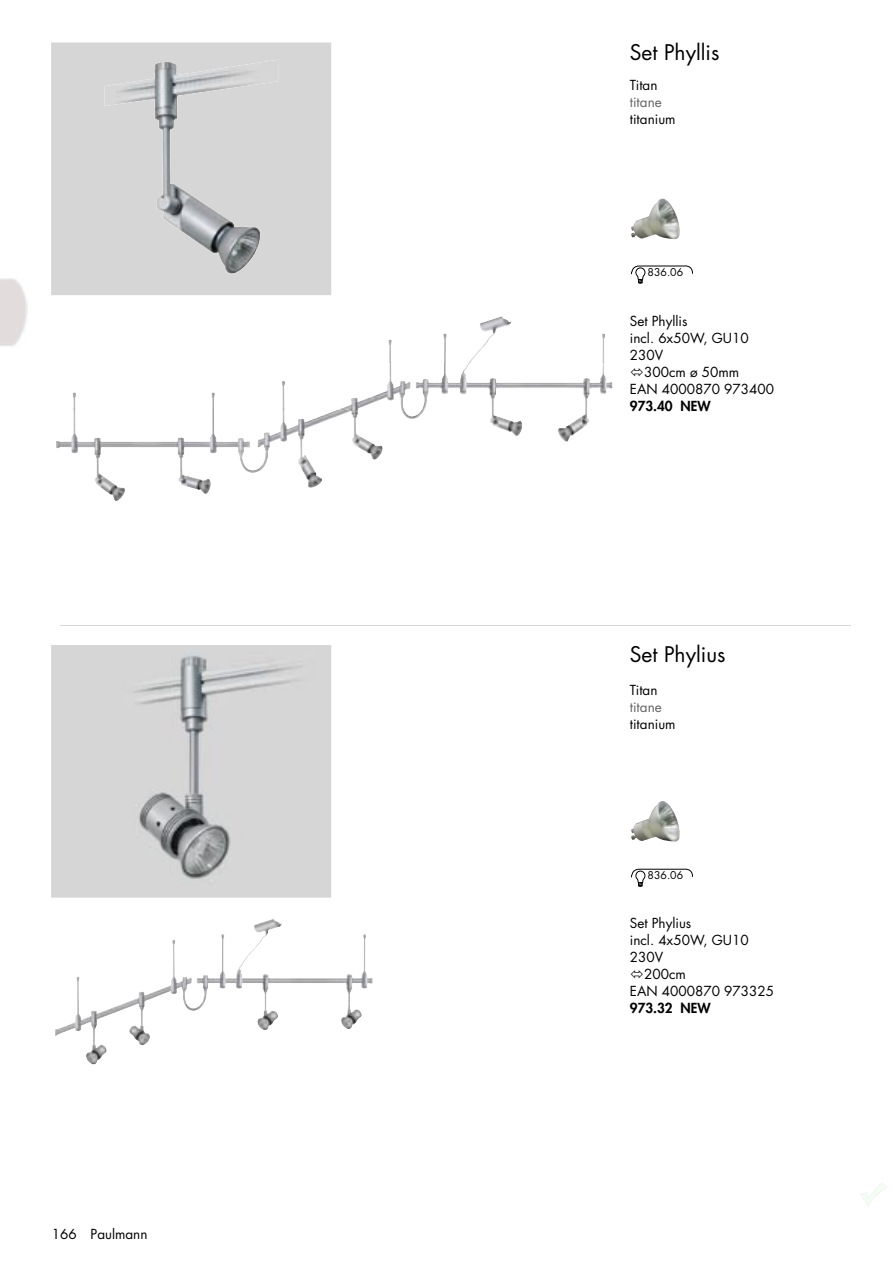
<style>
.page{position:relative;width:893px;height:1263px;background:#fff}
.page>*{position:absolute;margin:0;border:0;box-sizing:border-box;transform-origin:0 0}
.t1{font:21px "Futura Std";color:#000}
.t2{font:13.5px/17px "Futura Std";color:#000}
.t3{font:800 13.5px "Futura Std";color:#000}
.t4{font:13.5px "Futura Std";color:#636363}
.t5{font:10.5px "Futura Std";color:#000}
</style>
<div class="page">
<svg style="left:860px;top:1183px;width:27px;height:24px"></svg>
<img style="left:0;top:278px;width:28px;height:68px">
<svg style="left:0;top:280px;width:25px;height:64px;background:#e4dfdf"></svg>
<div style="left:51px;top:43px;width:280px;height:252px;background:#d6d6d6"></div>
<img style="left:357px;top:388px;width:140px;height:28px">
<img style="left:105px;top:60px;width:173px;height:214px">
<hr style="left:60px;top:625px;width:790px;height:1px;background:#d6d6d6">
<img style="left:631px;top:198px;width:49px;height:42px">
<img style="left:55px;top:940px;width:149px;height:96px">
<div style="left:51px;top:645px;width:280px;height:253px;background:#d6d6d6"></div>
<img style="left:123px;top:651px;width:201px;height:234px">
<img style="left:631px;top:801px;width:49px;height:41px">
<svg style="left:631px;top:265px;width:62px;height:19px"></svg>
<svg style="left:631px;top:868px;width:62px;height:19px"></svg>
<p class="t2" style="left:52px;top:1226px;width:97px">166 Paulmann</p>
<h1 class="t1" style="left:630px;top:39px;width:91px">Set Phyllis</h1>
<p class="t2" style="left:630px;top:77px;width:29px">Titan</p>
<p class="t4" style="left:630px;top:93px;width:33px">titane</p>
<p class="t2" style="left:630px;top:111px;width:47px">titanium</p>
<p class="t5" style="left:648px;top:265px;width:37px">836.06</p>
<p class="t2" style="left:630px;top:312px;width:120px">Set Phyllis<br>incl. 6x50W, GU10<br>230V</p>
<p class="t2" style="left:630px;top:363px;width:146px;text-indent:14px">300cm ø 50mm<br>EAN 4000870 973400</p>
<p class="t3" style="left:630px;top:397px;width:82px">973.40 NEW</p>
<h1 class="t1" style="left:630px;top:641px;width:97px">Set Phylius</h1>
<p class="t2" style="left:630px;top:682px;width:29px">Titan</p>
<p class="t4" style="left:630px;top:698px;width:33px">titane</p>
<p class="t2" style="left:630px;top:716px;width:47px">titanium</p>
<p class="t5" style="left:648px;top:869px;width:37px">836.06</p>
<p class="t2" style="left:630px;top:915px;width:63px">Set Phylius</p>
<p class="t2" style="left:630px;top:932px;width:120px">incl. 4x50W, GU10</p>
<p class="t2" style="left:630px;top:949px;width:35px">230V</p>
<p class="t2" style="left:644px;top:966px;width:43px">200cm</p>
<p class="t2" style="left:630px;top:983px;width:146px">EAN 4000870 973325</p>
<p class="t3" style="left:630px;top:1000px;width:82px">973.32 NEW</p>
</div>
